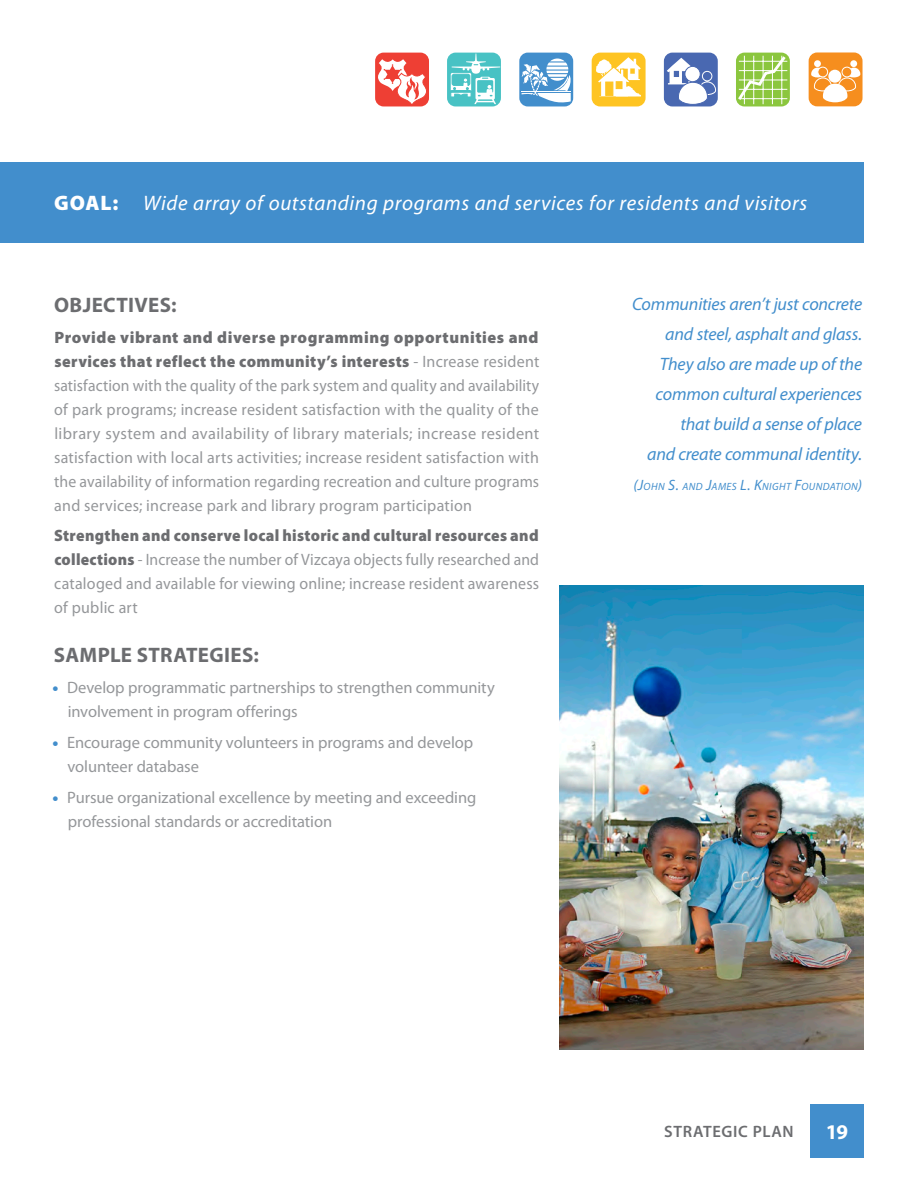
<style>
.page{position:relative;width:918px;height:1188px;background:#fff}
.page>*{position:absolute;margin:0;border:0;box-sizing:border-box;transform-origin:0 0}
.PopUps_Nested{font:italic 21px "Myriad Pro";letter-spacing:.03em;color:#fff}
.Text{font:700 21px "Myriad Pro";letter-spacing:.015em;color:#6c6d70}
.t1{font:700 21px "Myriad Pro";color:#fff}
.Text-2{font:italic 18px/30px "Myriad Pro";letter-spacing:-.01em;color:#428ecc;text-align:right}
.Text-3{font:16.5px/24px "Myriad Pro";color:#95979a}
.Text-4{font:16.5px/24px "Myriad Pro";color:#95979a;text-align:justify;scale:.95 1}
.Text-5{font:600 16.5px "Myriad Pro";letter-spacing:.04em;color:#6c6d70}
.Text-6{font:italic 10.5px "Myriad Pro";letter-spacing:.04em;color:#428ecc}
.s1{font-weight:900;font-style:normal}
.s2{font-weight:900;color:#6c6d70}
.s3{font-weight:900;color:#428ecc}
.s4{font-size:15px}
</style>
<div class="page">
<img style="left:560px;top:586px;width:304px;height:464px">
<div style="left:0;top:162px;width:864px;height:81px;background:#428ecc"></div>
<div style="left:664px;top:53px;width:54px;height:53px;background:#4968b1;border-radius:8px"></div>
<svg style="left:667px;top:58px;width:49px;height:47px"></svg>
<div style="left:685px;top:66px;width:15px;height:16px;background:#fff;border-radius:50%"></div>
<div style="left:685px;top:66px;width:16px;height:16px;border:1px solid #4968b1;border-radius:50%"></div>
<div style="left:736px;top:53px;width:54px;height:53px;background:#8bc63e;border-radius:8px"></div>
<hr style="left:782px;top:56px;width:1px;height:48px;background:#fff">
<hr style="left:772px;top:56px;width:1px;height:48px;background:#fff">
<hr style="left:763px;top:56px;width:1px;height:48px;background:#fff">
<hr style="left:753px;top:56px;width:1px;height:48px;background:#fff">
<hr style="left:744px;top:56px;width:1px;height:48px;background:#fff">
<svg style="left:736px;top:53px;width:52px;height:50px"></svg>
<div style="left:592px;top:53px;width:54px;height:53px;background:#fec422;border-radius:8px"></div>
<svg style="left:596px;top:57px;width:45px;height:40px"></svg>
<div style="left:375px;top:53px;width:54px;height:53px;background:#ee3f34;border-radius:8px"></div>
<svg style="left:377px;top:59px;width:52px;height:47px"></svg>
<div style="left:519px;top:53px;width:54px;height:53px;background:#428ecc;border-radius:8px"></div>
<svg style="left:522px;top:59px;width:49px;height:45px"></svg>
<div style="left:447px;top:53px;width:54px;height:53px;background:#48c2c4;border-radius:8px"></div>
<svg style="left:450px;top:53px;width:50px;height:51px"></svg>
<div style="left:809px;top:52px;width:54px;height:54px;background:#f68e1e;border-radius:8px"></div>
<div style="left:814px;top:60px;width:7px;height:7px;background:#fff;border-radius:50%"></div>
<div style="left:850px;top:60px;width:7px;height:7px;background:#fff;border-radius:50%"></div>
<div style="left:817px;top:67px;width:11px;height:10px;border:1px solid #fff;border-radius:50%"></div>
<div style="left:842px;top:67px;width:10px;height:10px;border:1px solid #fff;border-radius:50%"></div>
<svg style="left:811px;top:68px;width:49px;height:34px"></svg>
<div style="left:810px;top:1104px;width:54px;height:54px;background:#428ecc"></div>
<p class="PopUps_Nested" style="left:54px;top:190px;width:755px"><span class="s1">GOAL:</span> Wide array of outstanding programs and services for residents and visitors</p>
<p class="Text" style="left:54px;top:291px;width:124px">OBJECTIVES:</p>
<p class="Text-3" style="left:54px;top:325px;width:487px;text-align:justify"><span class="s2">Provide vibrant and diverse programming opportunities and services that reflect the community’s interests</span> - Increase resident satisfaction with the quality of the park system and quality and availability of park programs; increase resident satisfaction with the quality of the library system and availability of library materials; increase resident satisfaction with local arts activities; increase resident satisfaction with the availability of information regarding recreation and culture programs and services; increase park and library program participation</p>
<p class="Text-4" style="left:54px;top:524px;width:512px"><span class="s2">Strengthen and conserve local historic and cultural resources and collections</span> - Increase the number of Vizcaya objects fully researched and cataloged and available for viewing online; increase resident awareness of public art</p>
<p class="Text" style="left:54px;top:642px;width:207px">SAMPLE STRATEGIES:</p>
<p class="Text-3" style="left:68px;top:675px;width:429px;text-indent:-15px"><span class="s3">•</span> Develop programmatic partnerships to strengthen community involvement in program offerings</p>
<p class="Text-3" style="left:68px;top:730px;width:407px;text-indent:-15px"><span class="s3">•</span> Encourage community volunteers in programs and develop volunteer database</p>
<p class="Text-3" style="left:68px;top:785px;width:410px;text-indent:-15px"><span class="s3">•</span> Pursue organizational excellence by meeting and exceeding professional standards or accreditation</p>
<p class="Text-2" style="left:632px;top:288px;width:232px">Communities aren’t just concrete and steel, asphalt and glass.<br>They also are made up of the common cultural experiences that build a sense of place</p>
<p class="Text-2" style="left:647px;top:438px;width:217px">and create communal identity.</p>
<p class="Text-6" style="left:633px;top:480px;width:230px"><span class="s4">(J</span>OHN <span class="s4">S.</span> AND <span class="s4">J</span>AMES <span class="s4">L. K</span>NIGHT <span class="s4">F</span>OUNDATION<span class="s4">)</span></p>
<p class="Text-5" style="left:664px;top:1121px;width:131px">STRATEGIC PLAN</p>
<p class="t1" style="left:826px;top:1118px;width:24px">19</p>
</div>
